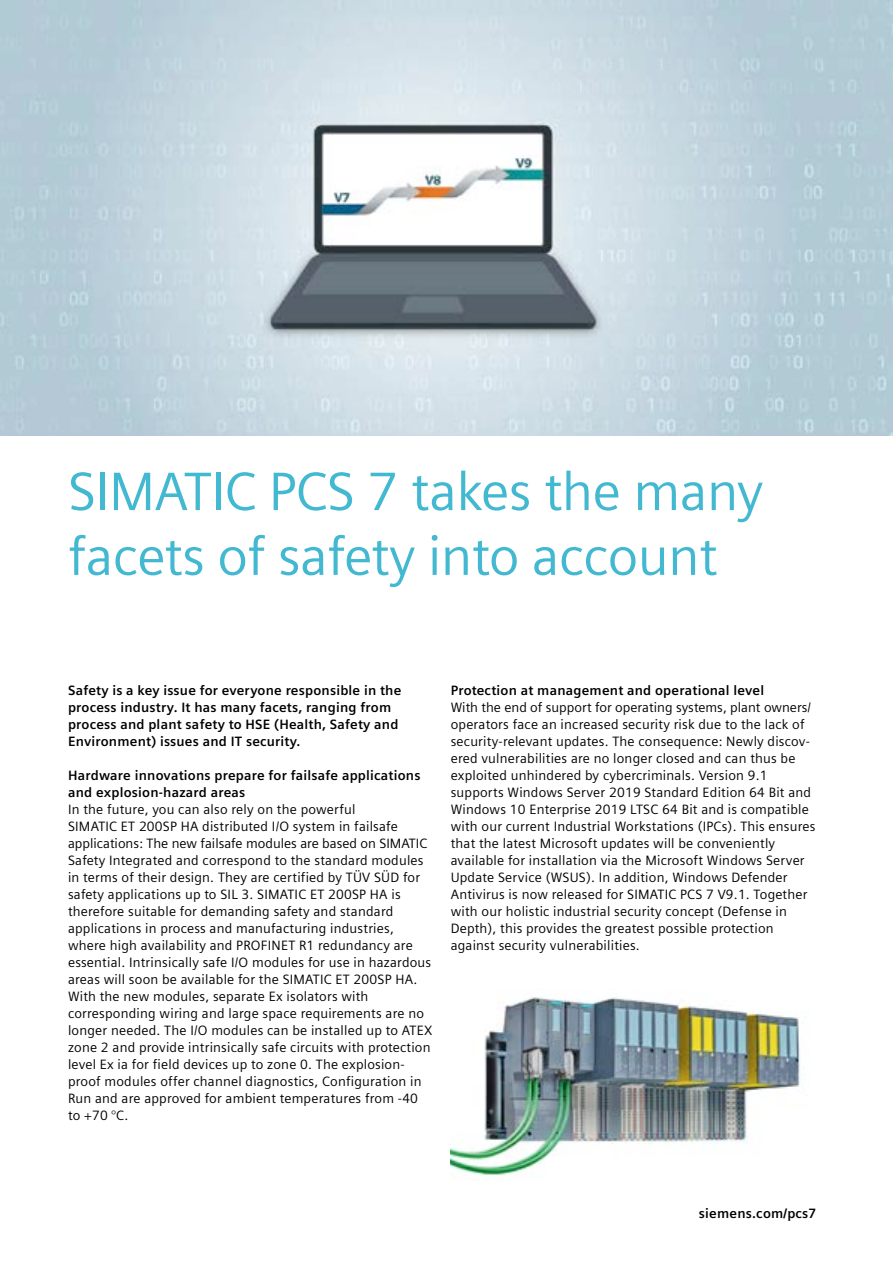
<style>
.page{position:relative;width:893px;height:1263px;background:#fff}
.page>*{position:absolute;margin:0;border:0;box-sizing:border-box;transform-origin:0 0}
.t1{font:54px/64.8px "Siemens Sans Global";letter-spacing:-.01em;color:#43b9d1}
.t2{font:13.5px/17px "Siemens Sans Global";letter-spacing:.015em;color:#000}
.t3{font:700 13.5px/17px "Siemens Sans Global";letter-spacing:.015em;color:#000}
</style>
<div class="page">
<img style="left:0;top:0;width:893px;height:435px">
<img style="left:451px;top:997px;width:349px;height:179px">
<h1 class="t1" style="left:68px;top:461px;width:697px">SIMATIC PCS 7 takes the many facets of safety into account</h1>
<p class="t3" style="left:68px;top:681px;width:335px">Safety is a key issue for everyone responsible in the process industry. It has many facets, ranging from process and plant safety to HSE (Health, Safety and Environment) issues and IT security.</p>
<p class="t3" style="left:68px;top:766px;width:354px">Hardware innovations prepare for failsafe applications and explosion-hazard areas</p>
<p class="t2" style="left:68px;top:801px;width:366px">In the future, you can also rely on the powerful<br>SIMATIC ET 200SP HA distributed I/O system in failsafe applications: The new failsafe modules are based on SIMATIC Safety Integrated and correspond to the standard modules in terms of their design. They are certified by TÜV SÜD for safety applications up to SIL 3. SIMATIC ET 200SP HA is therefore suitable for demanding safety and standard applications in process and manufacturing industries, where high availability and PROFINET R1 redundancy are essential. Intrinsically safe I/O modules for use in hazardous areas will soon be available for the SIMATIC ET 200SP HA.<br>With the new modules, separate Ex isolators with corresponding wiring and large space requirements are no longer needed. The I/O modules can be installed up to ATEX zone 2 and provide intrinsically safe circuits with protection level Ex ia for field devices up to zone 0. The explosion&shy;proof modules offer channel diagnostics, Configuration in Run and are approved for ambient temperatures from -40 to +70 °C.</p>
<p class="t3" style="left:451px;top:681px;width:315px">Protection at management and operational level</p>
<p class="t2" style="left:451px;top:699px;width:366px">With the end of support for operating systems, plant owners/ operators face an increased security risk due to the lack of security-relevant updates. The consequence: Newly discov&shy;ered vulnerabilities are no longer closed and can thus be exploited unhindered by cybercriminals. Version 9.1 supports Windows Server 2019 Standard Edition 64 Bit and Windows 10 Enterprise 2019 LTSC 64 Bit and is compatible with our current Industrial Workstations (IPCs). This ensures that the latest Microsoft updates will be conveniently available for installation via the Microsoft Windows Server Update Service (WSUS). In addition, Windows Defender Antivirus is now released for SIMATIC PCS 7 V9.1. Together with our holistic industrial security concept (Defense in Depth), this provides the greatest possible protection against security vulnerabilities.</p>
<p class="t3" style="left:699px;top:1204px;width:119px">siemens.com/pcs7</p>
</div>
